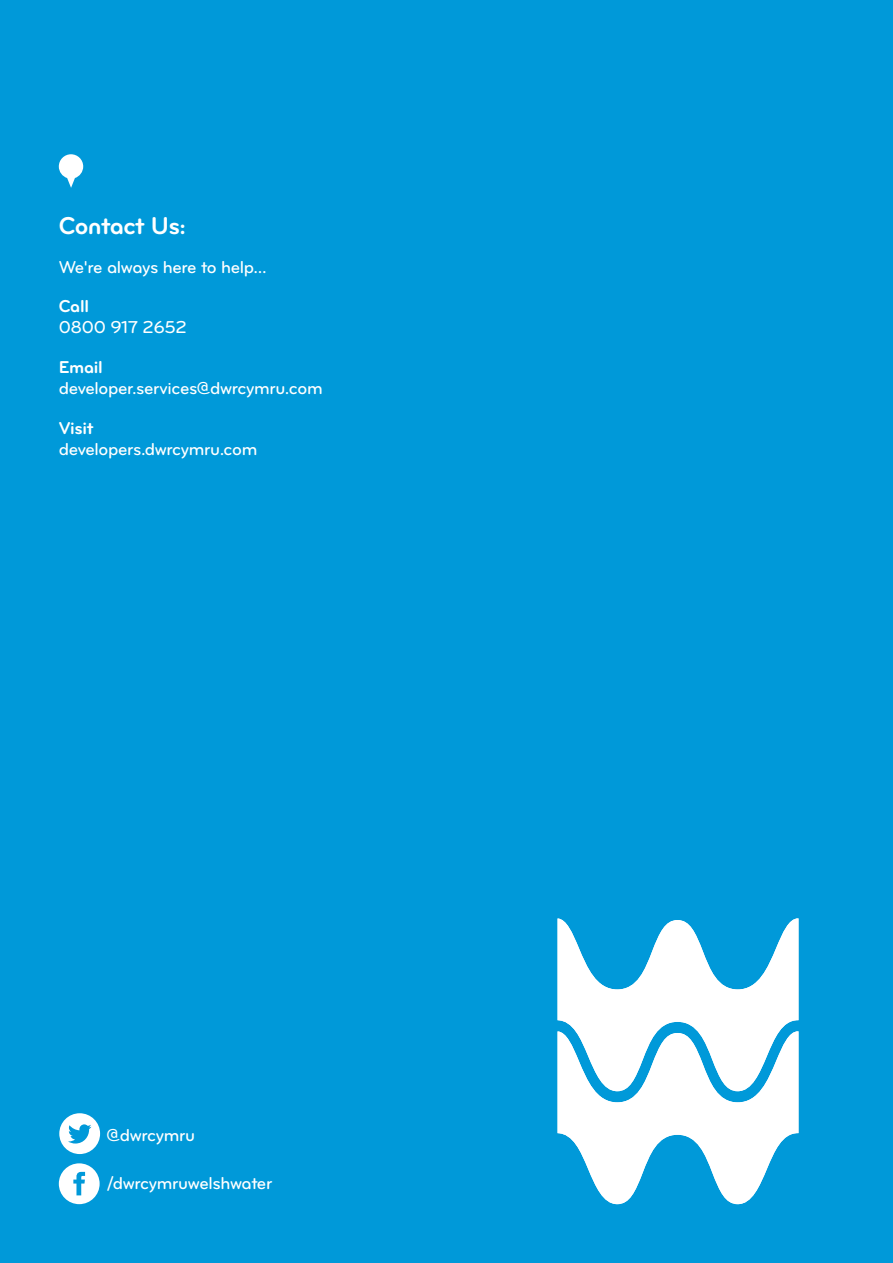
<style>
.page{position:relative;width:893px;height:1263px;background:#0099d9}
.page>*{position:absolute;margin:0;border:0;box-sizing:border-box;transform-origin:0 0}
.t1{font:25.2px "Bryant Pro Bold Alternate";letter-spacing:-.03em;color:#fff}
.t2{font:17.85px "Bryant Pro Medium Alternate";letter-spacing:-.02em;color:#fff}
.t3{font:17.85px "Bryant Pro Bold Alternate";letter-spacing:-.02em;color:#fff}
</style>
<div class="page">
<svg style="left:59px;top:154px;width:24px;height:34px"></svg>
<svg style="left:558px;top:918px;width:240px;height:286px"></svg>
<svg style="left:59px;top:1163px;width:41px;height:41px"></svg>
<svg style="left:59px;top:1113px;width:41px;height:41px"></svg>
<h1 class="t1" style="left:59px;top:210px;width:129px">Contact Us:</h1>
<p class="t2" style="left:59px;top:256px;width:210px">We're always here to help...</p>
<p class="t3" style="left:59px;top:295px;width:32px">Call</p>
<p class="t2" style="left:59px;top:317px;width:130px">0800 917 2652</p>
<p class="t3" style="left:59px;top:356px;width:46px">Email</p>
<p class="t2" style="left:59px;top:377px;width:265px">developer.services@dwrcymru.com</p>
<p class="t3" style="left:59px;top:417px;width:36px">Visit</p>
<p class="t2" style="left:59px;top:438px;width:200px">developers.dwrcymru.com</p>
<p class="t2" style="left:107px;top:1124px;width:90px">@dwrcymru</p>
<p class="t2" style="left:107px;top:1172px;width:167px">/dwrcymruwelshwater</p>
</div>
